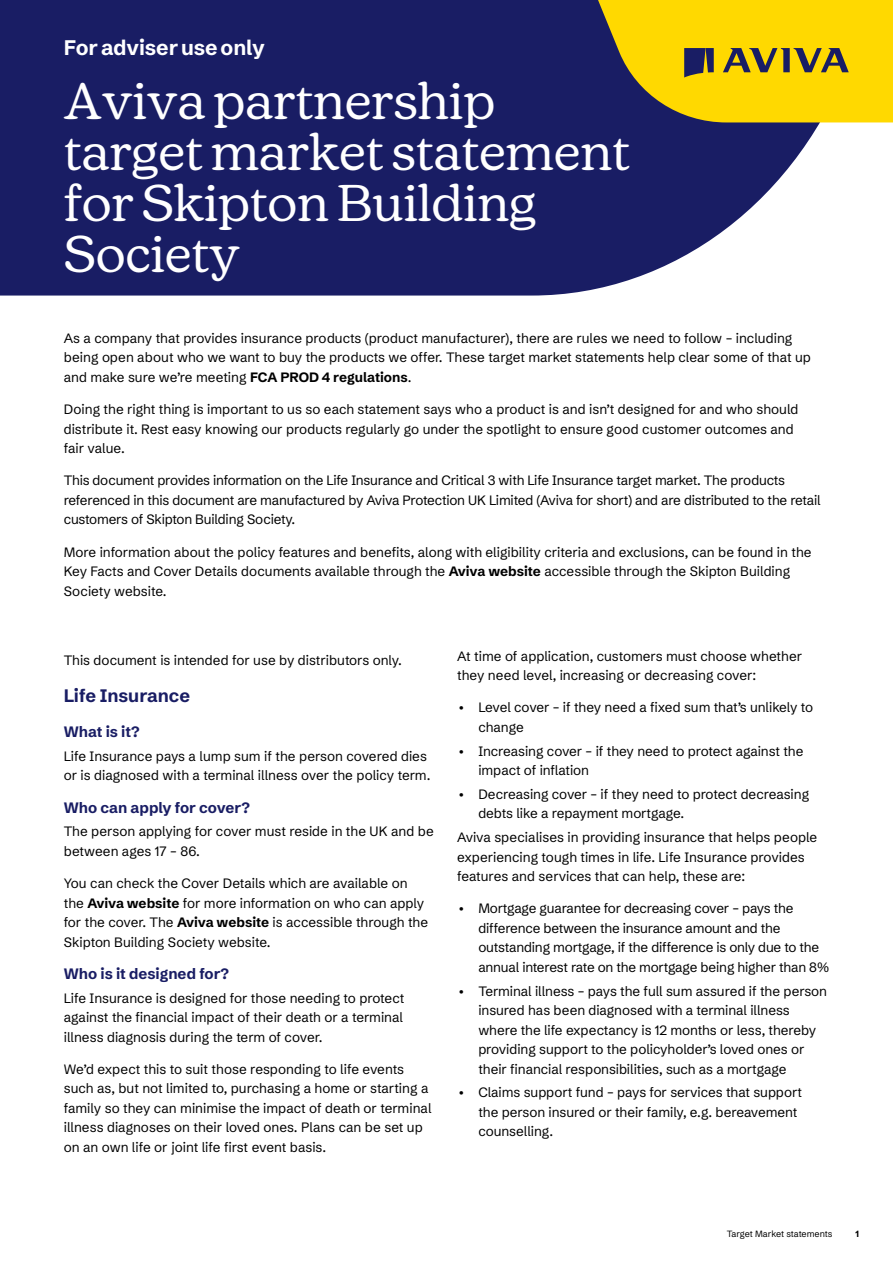
<style>
.page{position:relative;width:893px;height:1263px;background:#fff}
.page>*{position:absolute;margin:0;border:0;box-sizing:border-box;transform-origin:0 0}
.Page_Title_Curve_32pt_on_34_-10{font:48px/51px "Aviva Curve";letter-spacing:-.005em;color:#fff}
.Sub_3_Schib_Bold_9pt_on_12_-10{font:700 21px "Schibsted Grotesk";letter-spacing:-.005em;color:#fff}
.Body{font:700 18px "Schibsted Grotesk";color:#191d64}
.Body-2{font:700 15px "Schibsted Grotesk";color:#191d64}
.Body-3{font:13.5px/19.5px "Schibsted Grotesk";letter-spacing:-.005em;color:#000}
.Page_Folios{font:9px "Schibsted Grotesk";letter-spacing:-.01em;color:#000}
.Page_Folios-2{font:700 9px "Schibsted Grotesk";color:#000}
.s1{font-weight:700}
</style>
<div class="page">
<svg style="left:0;top:0;width:876px;height:296px;background:#323675"></svg>
<svg style="left:591px;top:0;width:302px;height:122px;background:#d3b512"></svg>
<h5 class="Sub_3_Schib_Bold_9pt_on_12_-10" style="left:64px;top:30px;width:203px">For adviser use only</h5>
<h2 class="Page_Title_Curve_32pt_on_34_-10" style="left:64px;top:75px;width:568px">Aviva partnership target market statement for Skipton Building<br>Society</h2>
<p class="Body-3" style="left:64px;top:327px;width:749px">As a company that provides insurance products (product manufacturer), there are rules we need to follow – including being open about who we want to buy the products we offer. These target market statements help clear some of that up and make sure we’re meeting <span class="s1">FCA PROD 4 regulations</span>.</p>
<p class="Body-3" style="left:64px;top:398px;width:736px">Doing the right thing is important to us so each statement says who a product is and isn’t designed for and who should distribute it. Rest easy knowing our products regularly go under the spotlight to ensure good customer outcomes and fair value.</p>
<p class="Body-3" style="left:64px;top:469px;width:758px">This document provides information on the Life Insurance and Critical 3 with Life Insurance target market. The products referenced in this document are manufactured by Aviva Protection UK Limited (Aviva for short) and are distributed to the retail customers of Skipton Building Society.</p>
<p class="Body-3" style="left:64px;top:540px;width:749px">More information about the policy features and benefits, along with eligibility criteria and exclusions, can be found in the<br>Key Facts and Cover Details documents available through the <span class="s1">Aviva website</span> accessible through the Skipton Building<br>Society website.</p>
<p class="Body-3" style="left:64px;top:649px;width:340px">This document is intended for use by distributors only.</p>
<p class="Body" style="left:64px;top:680px;width:128px">Life Insurance</p>
<p class="Body-2" style="left:64px;top:719px;width:77px">What is it?</p>
<p class="Body-3" style="left:64px;top:745px;width:368px">Life Insurance pays a lump sum if the person covered dies or is diagnosed with a terminal illness over the policy term.</p>
<p class="Body-2" style="left:64px;top:794px;width:188px">Who can apply for cover?</p>
<p class="Body-3" style="left:64px;top:820px;width:372px">The person applying for cover must reside in the UK and be between ages 17 – 86.</p>
<p class="Body-3" style="left:64px;top:872px;width:366px">You can check the Cover Details which are available on the <span class="s1">Aviva website</span> for more information on who can apply for the cover. The <span class="s1">Aviva website</span> is accessible through the Skipton Building Society website.</p>
<p class="Body-2" style="left:64px;top:961px;width:167px">Who is it designed for?</p>
<p class="Body-3" style="left:64px;top:986px;width:342px;text-align:justify">Life Insurance is designed for those needing to protect against the financial impact of their death or a terminal illness diagnosis during the term of cover.</p>
<p class="Body-3" style="left:64px;top:1058px;width:369px">We’d expect this to suit those responding to life events such as, but not limited to, purchasing a home or starting a family so they can minimise the impact of death or terminal illness diagnoses on their loved ones. Plans can be set up on an own life or joint life first event basis.</p>
<p class="Body-3" style="left:457px;top:644px;width:347px">At time of application, customers must choose whether they need level, increasing or decreasing cover:</p>
<p class="Body-3" style="left:478px;top:696px;width:336px;text-indent:-21px">• Level cover – if they need a fixed sum that’s unlikely to change</p>
<p class="Body-3" style="left:478px;top:739px;width:327px;text-indent:-21px">• Increasing cover – if they need to protect against the impact of inflation</p>
<p class="Body-3" style="left:478px;top:783px;width:332px;text-indent:-21px">• Decreasing cover – if they need to protect decreasing debts like a repayment mortgage.</p>
<p class="Body-3" style="left:457px;top:826px;width:362px">Aviva specialises in providing insurance that helps people experiencing tough times in life. Life Insurance provides features and services that can help, these are:</p>
<p class="Body-3" style="left:478px;top:897px;width:352px;text-indent:-21px">• Mortgage guarantee for decreasing cover – pays the difference between the insurance amount and the outstanding mortgage, if the difference is only due to the annual interest rate on the mortgage being higher than 8%</p>
<p class="Body-3" style="left:478px;top:979px;width:350px;text-indent:-21px">• Terminal illness – pays the full sum assured if the person insured has been diagnosed with a terminal illness where the life expectancy is 12 months or less, thereby providing support to the policyholder’s loved ones or their financial responsibilities, such as a mortgage</p>
<p class="Body-3" style="left:478px;top:1081px;width:325px;text-indent:-21px">• Claims support fund – pays for services that support the person insured or their family, e.g. bereavement counselling.</p>
<p class="Page_Folios" style="left:727px;top:1226px;width:107px">Target Market statements</p>
<p class="Page_Folios-2" style="left:855px;top:1226px;width:5px">1</p>
</div>
